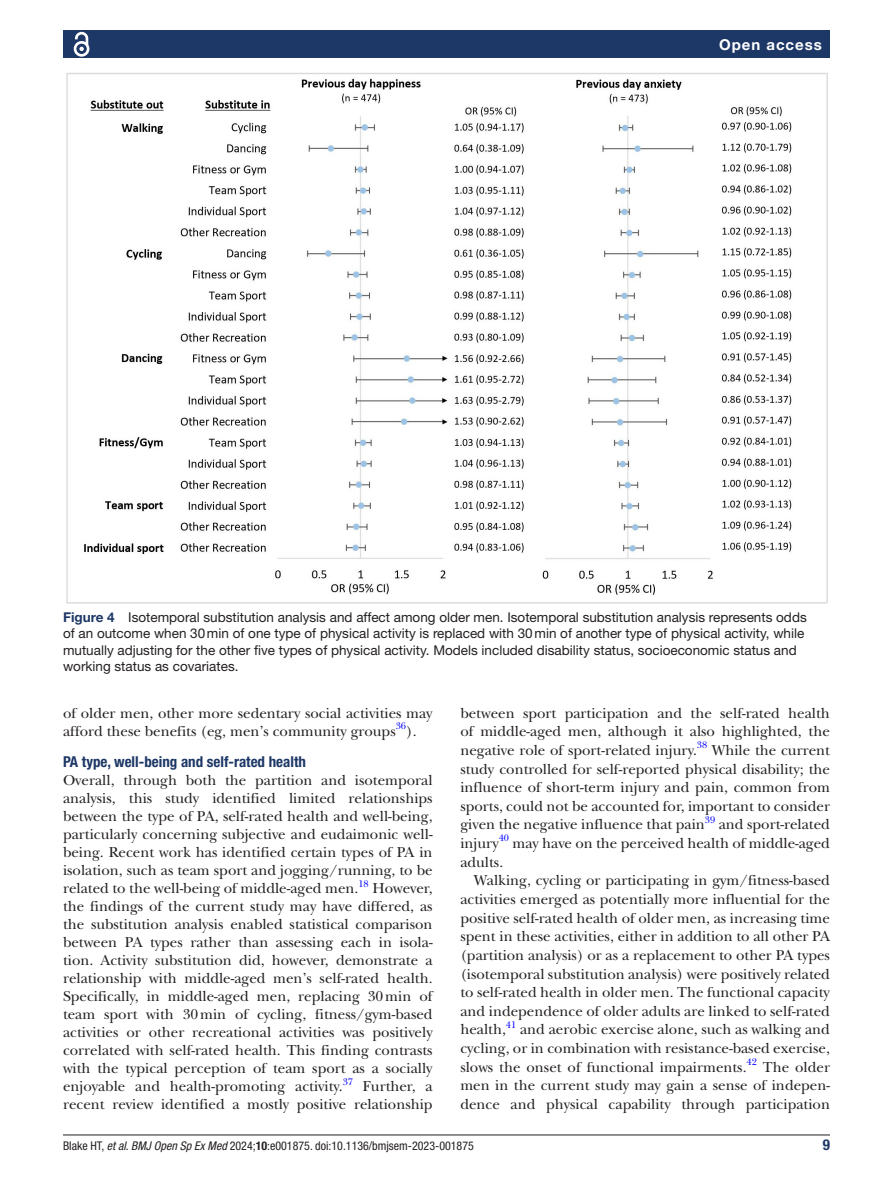
<style>
.page{position:relative;width:893px;height:1191px;background:#fff}
.page>*{position:absolute;margin:0;border:0;box-sizing:border-box;transform-origin:0 0}
.t1{font:15px/18px "New Baskerville";color:#231f20;text-align:justify}
.t2{font:700 condensed 15px "Helvetica Neue LT Std";color:#1d3766}
.t3{font:700 15px "Helvetica Neue LT Std";letter-spacing:.065em;color:#fff}
.t4{font:13.5px/16.5px "Helvetica Neue LT Std";color:#231f20}
.t5{font:condensed 12px "Helvetica Neue LT Std";color:#231f20}
.t6{font:9.9px "New Baskerville";color:#00f}
.s1{font-weight:700;color:#1d3766}
.s2{font-style:italic}
.s3{font-weight:700}
</style>
<div class="page">
<hr style="left:63px;top:1134px;width:767px;height:1px;background:#231f20">
<div style="left:63px;top:31px;width:767px;height:27px;background:#1d3766"></div>
<svg style="left:73px;top:31px;width:17px;height:26px"></svg>
<img style="left:66px;top:73px;width:762px;height:530px">
<p class="t3" style="left:719px;top:35px;width:104px">Open access</p>
<p class="t4" style="left:63px;top:608px;width:745px"><span class="s1">Figure 4</span> Isotemporal substitution analysis and affect among older men. Isotemporal substitution analysis represents odds of an outcome when 30min of one type of physical activity is replaced with 30min of another type of physical activity, while mutually adjusting for the other five types of physical activity. Models included disability status, socioeconomic status and working status as covariates.</p>
<p class="t1" style="left:63px;top:704px;width:371px">of older men, other more sedentary social activities may afford these benefits (eg, men’s community groups</p>
<p class="t6" style="left:396px;top:720px;width:12px">36</p>
<p class="t1" style="left:406px;top:722px;width:12px">).</p>
<p class="t2" style="left:63px;top:753px;width:244px">PA type, well-being and self-rated health</p>
<p class="t1" style="left:63px;top:771px;width:371px">Overall, through both the partition and isotemporal analysis, this study identified limited relationships between the type of PA, self-rated health and well-being, particularly concerning subjective and eudaimonic well&shy;being. Recent work has identified certain types of PA in isolation, such as team sport and jogging/running, to be related to the well-being of middle-aged men.<sup>18</sup> However, the findings of the current study may have differed, as the substitution analysis enabled statistical comparison between PA types rather than assessing each in isola&shy;tion. Activity substitution did, however, demonstrate a relationship with middle-aged men’s self-rated health.<br>Specifically, in middle-aged men, replacing 30min of team sport with 30min of cycling, fitness/gym-based activities or other recreational activities was positively correlated with self-rated health. This finding contrasts with the typical perception of team sport as a socially enjoyable and health-promoting activity.<sup>37</sup></p>
<p class="t1" style="left:63px;top:1077px;width:371px;text-align:right">Further, a<br>recent review identified a mostly positive relationship</p>
<p class="t1" style="left:460px;top:703px;width:371px;line-height:18.6px">between sport participation and the self-rated health of middle-aged men, although it also highlighted, the negative role of sport-related injury.</p>
<p class="t6" style="left:697px;top:739px;width:12px">38</p>
<p class="t1" style="left:460px;top:741px;width:371px;line-height:18.6px;text-indent:252px">While the current study controlled for self-reported physical disability; the influence of short-term injury and pain, common from sports, could not be accounted for, important to consider given the negative influence that pain<sup>39</sup> and sport-related injury</p>
<p class="t6" style="left:499px;top:832px;width:12px">40</p>
<p class="t1" style="left:512px;top:834px;width:319px">may have on the perceived health of middle-aged</p>
<p class="t1" style="left:460px;top:853px;width:44px">adults.</p>
<p class="t1" style="left:474px;top:871px;width:358px">Walking, cycling or participating in gym/fitness-based</p>
<p class="t1" style="left:460px;top:890px;width:371px">activities emerged as potentially more influential for the</p>
<p class="t1" style="left:460px;top:909px;width:371px">positive self-rated health of older men, as increasing time</p>
<p class="t1" style="left:460px;top:927px;width:371px">spent in these activities, either in addition to all other PA</p>
<p class="t1" style="left:460px;top:946px;width:371px">(partition analysis) or as a replacement to other PA types</p>
<p class="t1" style="left:460px;top:964px;width:371px">(isotemporal substitution analysis) were positively related</p>
<p class="t1" style="left:460px;top:983px;width:371px">to self-rated health in older men. The functional capacity</p>
<p class="t1" style="left:460px;top:1002px;width:371px">and independence of older adults are linked to self-rated</p>
<p class="t1" style="left:460px;top:1020px;width:371px">health,<sup>41</sup> and aerobic exercise alone, such as walking and</p>
<p class="t1" style="left:460px;top:1039px;width:371px">cycling, or in combination with resistance-based exercise,</p>
<p class="t1" style="left:460px;top:1058px;width:288px">slows the onset of functional impairments.</p>
<p class="t6" style="left:747px;top:1056px;width:12px">42</p>
<p class="t1" style="left:460px;top:1057px;width:371px;line-height:18.6px;text-indent:302px">The older men in the current study may gain a sense of indepen&shy;dence and physical capability through participation</p>
<p class="t5" style="left:63px;top:1138px;width:412px">Blake HT, <span class="s2">et al</span>. <span class="s2">BMJ Open Sp Ex Med</span> 2024;<span class="s3">10</span>:e001875. doi:10.1136/bmjsem-2023-001875</p>
<p class="t2" style="left:823px;top:1135px;width:9px">9</p>
</div>
